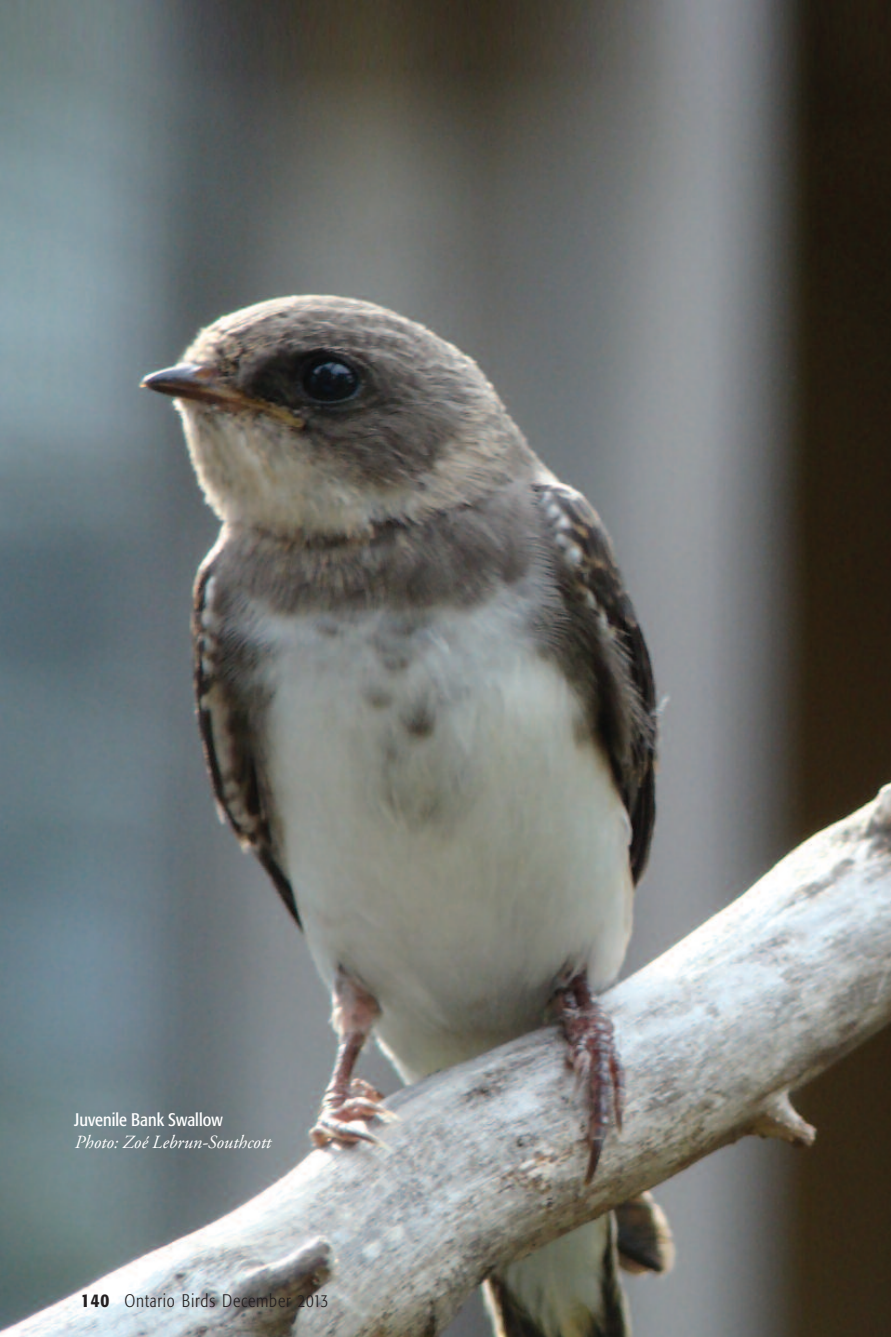
<style>
.page{position:relative;width:891px;height:1337px;background:#fff}
.page>*{position:absolute;margin:0;border:0;box-sizing:border-box;transform-origin:0 0}
.t1{font:italic 18.45px "Adobe Garamond";color:#fff}
.t2{font:300 condensed 18px "Formata";letter-spacing:.045em;color:#231f20}
.t3{font:condensed 18px "Formata";color:#fff}
.s1{font-weight:500;font-size:19.12px}
</style>
<div class="page">
<img style="left:0;top:0;width:891px;height:1336px">
<p class="t3" style="left:74px;top:1111px;width:150px">Juvenile Bank Swallow</p>
<p class="t1" style="left:74px;top:1135px;width:198px">Photo: Zoé Lebrun-Southcott</p>
<p class="t2" style="left:81px;top:1293px;width:249px"><span class="s1">140</span> Ontario Birds December 2013</p>
</div>
